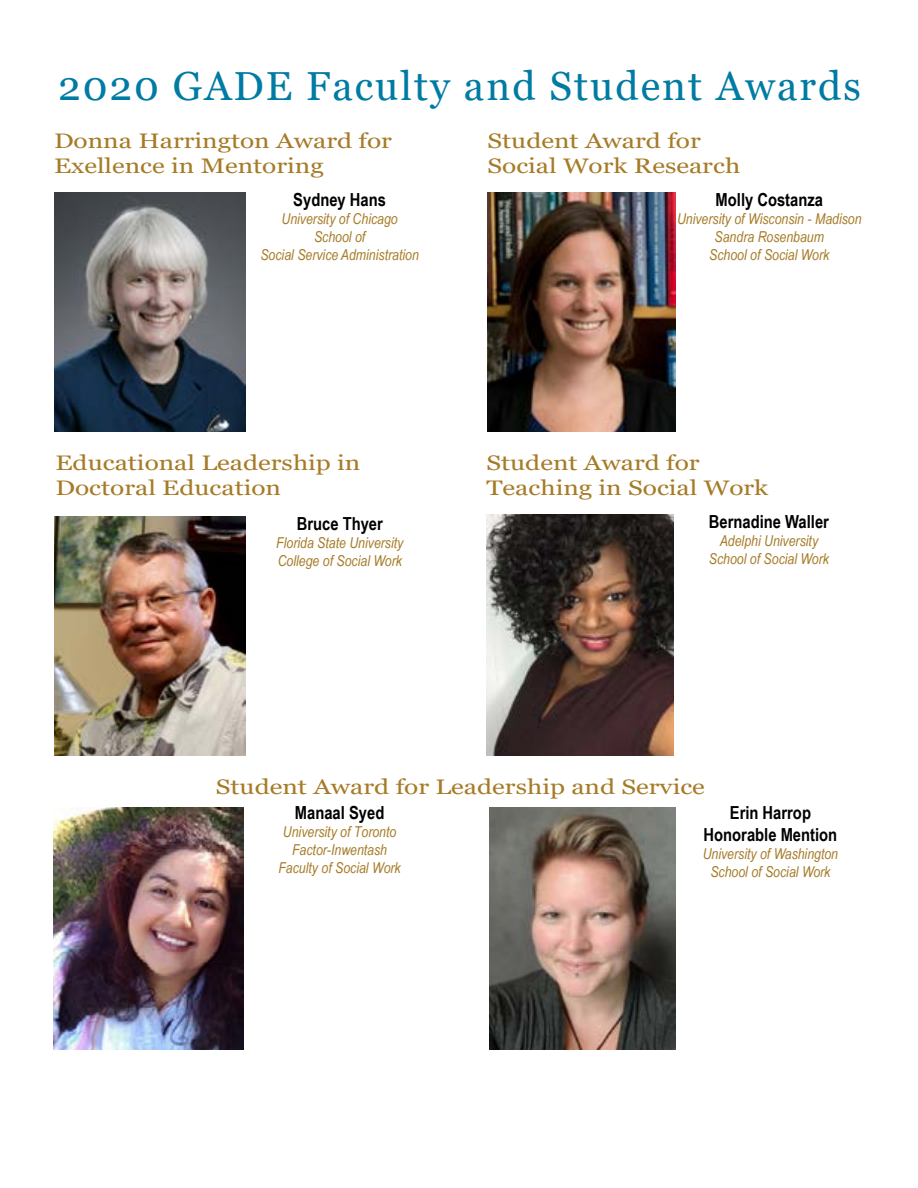
<style>
.page{position:relative;width:918px;height:1188px;background:#fff}
.page>*{position:absolute;margin:0;border:0;box-sizing:border-box;transform-origin:0 0}
.t1{font:40.5px "Georgia";letter-spacing:.05em;color:#007ba3}
.t2{font:21px/25.2px "Georgia";color:#a67b27;scale:1.25 1}
.t3{font:700 18px/21.6px "Arial Narrow";color:#000;text-align:center}
.t4{font:italic 15px/18px "Arial Narrow";color:#a67b27;text-align:center}
.t5{font:italic 15px/18px "Arial Narrow";color:#a67b27;text-align:center}
</style>
<div class="page">
<img style="left:54px;top:808px;width:189px;height:242px">
<img style="left:489px;top:807px;width:186px;height:243px">
<img style="left:487px;top:515px;width:187px;height:240px">
<img style="left:54px;top:516px;width:191px;height:239px">
<img style="left:488px;top:193px;width:187px;height:239px">
<img style="left:54px;top:193px;width:191px;height:239px">
<h1 class="t1" style="left:58px;top:62px;width:804px">2020 GADE Faculty and Student Awards</h1>
<h2 class="t2" style="left:54px;top:128px;width:272px">Donna Harrington Award for<br>Exellence in Mentoring</h2>
<h2 class="t2" style="left:487px;top:128px;width:204px">Student Award for<br>Social Work Research</h2>
<p class="t3" style="left:293px;top:188px;width:94px">Sydney Hans</p>
<p class="t4" style="left:260px;top:209px;width:160px">University of Chicago<br>School of<br>Social Service Administration</p>
<p class="t3" style="left:716px;top:188px;width:109px">Molly Costanza</p>
<p class="t4" style="left:677px;top:209px;width:186px">University of Wisconsin - Madison<br>Sandra Rosenbaum<br>School of Social Work</p>
<h2 class="t2" style="left:55px;top:450px;width:246px">Educational Leadership in<br>Doctoral Education</h2>
<h2 class="t2" style="left:486px;top:450px;width:227px">Student Award for<br>Teaching in Social Work</h2>
<p class="t3" style="left:297px;top:512px;width:88px">Bruce Thyer</p>
<p class="t4" style="left:276px;top:533px;width:129px;text-align:left">Florida State University<br>College of Social Work</p>
<p class="t3" style="left:709px;top:510px;width:122px">Bernadine Waller</p>
<p class="t4" style="left:709px;top:532px;width:122px">Adelphi University<br>School of Social Work</p>
<h2 class="t2" style="left:216px;top:774px;width:393px">Student Award for Leadership and Service</h2>
<p class="t3" style="left:295px;top:801px;width:91px">Manaal Syed</p>
<p class="t5" style="left:278px;top:823px;width:124px">University of Toronto<br>Factor-Inwentash<br>Faculty of Social Work</p>
<p class="t3" style="left:704px;top:801px;width:135px">Erin Harrop<br>Honorable Mention</p>
<p class="t4" style="left:703px;top:844px;width:137px">University of Washington<br>School of Social Work</p>
</div>
